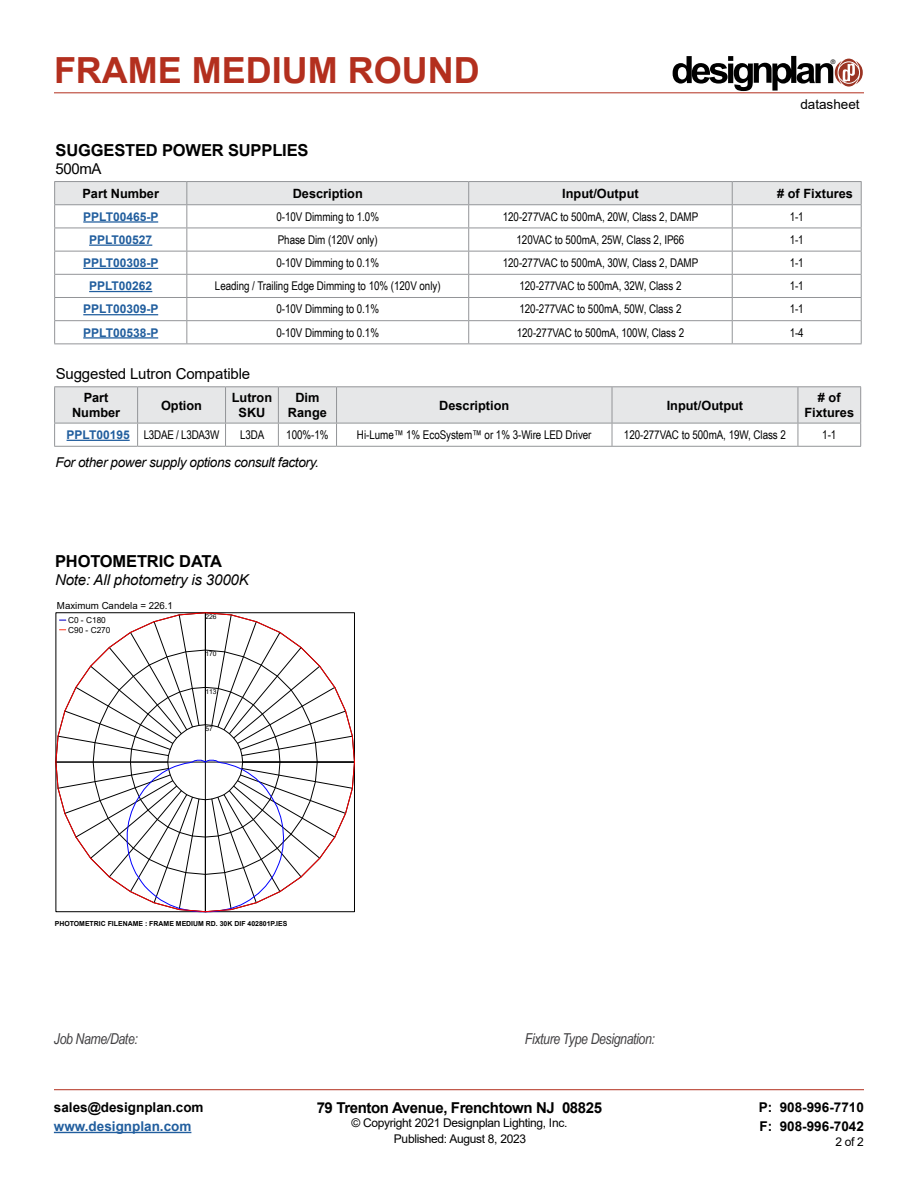
<style>
.page{position:relative;width:918px;height:1188px;background:#fff}
.page>*{position:absolute;margin:0;border:0;box-sizing:border-box;transform-origin:0 0}
.t1{font:700 36px "Arial";color:#b32f1e}
.t2{font:700 16.5px "Arial";letter-spacing:-.01em;color:#000}
.t3{font:italic 15px "Arial Narrow";letter-spacing:-.025em;color:#414042}
.t4{font:700 15px "Arial";letter-spacing:-.025em;color:#000}
.t5{font:15px "Arial";letter-spacing:-.01em;color:#000}
.t6{font:italic 15px "Arial";letter-spacing:-.01em;color:#000}
.t7{font:700 13.5px/19.5px "Arial";color:#000}
.t8{font:italic 13.5px "Arial";letter-spacing:-.025em;color:#000}
.t9{font:700 13.5px "Arial";color:#215e9e}
.t10{font:13.5px "Arial";color:#000}
.t11{font:700 12.75px/15px "Arial";color:#000;text-align:center}
.t12{font:12px "Arial Narrow";letter-spacing:-.005em;color:#000}
.t13{font:12px "Arial";letter-spacing:-.025em;color:#000}
.t14{font:700 12px "Arial";color:#215e9e}
.t15{font:9.75px "Arial";color:#000}
.t16{font:8.25px/9.3px "Arial";color:#000}
.t17{font:700 6.9px "Arial";color:#000}
.t18{font:6.75px "Arial";letter-spacing:.005em;color:#000}
.t19{font:6.3px "Helvetica";color:#000}
.s1{font-family:"Arial";font-weight:700;color:#215e9e}
</style>
<div class="page">
<hr style="left:54px;top:93px;width:810px;height:1px;background:#b32f1e">
<hr style="left:54px;top:1089px;width:810px;height:1px;background:#b32f1e">
<hr style="left:54px;top:1132px;width:137px;height:1px;background:#215e9e">
<svg style="left:673px;top:56px;width:190px;height:35px"></svg>
<hr style="left:54px;top:343px;width:133px;height:1px;background:#939598">
<hr style="left:187px;top:343px;width:282px;height:1px;background:#939598">
<hr style="left:469px;top:343px;width:263px;height:1px;background:#939598">
<hr style="left:54px;top:181px;width:133px;height:1px;background:#939598">
<hr style="left:187px;top:181px;width:282px;height:1px;background:#939598">
<hr style="left:469px;top:181px;width:263px;height:1px;background:#939598">
<hr style="left:732px;top:181px;width:130px;height:1px;background:#939598">
<svg style="left:54px;top:182px;width:808px;height:161px"></svg>
<hr style="left:732px;top:343px;width:130px;height:1px;background:#939598">
<hr style="left:83px;top:221px;width:75px;height:2px;background:#215e9e">
<hr style="left:89px;top:245px;width:63px;height:1px;background:#215e9e">
<hr style="left:83px;top:268px;width:75px;height:1px;background:#215e9e">
<hr style="left:89px;top:291px;width:63px;height:1px;background:#215e9e">
<hr style="left:83px;top:314px;width:75px;height:1px;background:#215e9e">
<hr style="left:83px;top:337px;width:75px;height:2px;background:#215e9e">
<hr style="left:54px;top:446px;width:84px;height:1px;background:#939598">
<hr style="left:138px;top:446px;width:88px;height:1px;background:#939598">
<hr style="left:226px;top:446px;width:52px;height:1px;background:#939598">
<hr style="left:278px;top:446px;width:59px;height:1px;background:#939598">
<hr style="left:337px;top:446px;width:275px;height:1px;background:#939598">
<hr style="left:612px;top:446px;width:186px;height:1px;background:#939598">
<hr style="left:798px;top:446px;width:63px;height:1px;background:#939598">
<svg style="left:54px;top:387px;width:807px;height:59px"></svg>
<hr style="left:54px;top:386px;width:84px;height:1px;background:#939598">
<hr style="left:54px;top:387px;width:1px;height:36px;background:#939598">
<hr style="left:138px;top:386px;width:88px;height:1px;background:#939598">
<hr style="left:226px;top:386px;width:52px;height:1px;background:#939598">
<hr style="left:278px;top:386px;width:59px;height:1px;background:#939598">
<hr style="left:337px;top:386px;width:275px;height:1px;background:#939598">
<hr style="left:612px;top:386px;width:186px;height:1px;background:#939598">
<hr style="left:798px;top:386px;width:63px;height:1px;background:#939598">
<hr style="left:860px;top:387px;width:1px;height:36px;background:#939598">
<hr style="left:67px;top:440px;width:63px;height:1px;background:#215e9e">
<svg style="left:58px;top:615px;width:297px;height:297px"></svg>
<h1 class="t1" style="left:54px;top:45px;width:427px">FRAME MEDIUM ROUND</h1>
<p class="t19" style="left:831px;top:58px;width:6px">®</p>
<h2 class="t2" style="left:56px;top:138px;width:254px">SUGGESTED POWER SUPPLIES</h2>
<p class="t5" style="left:56px;top:158px;width:48px">500mA</p>
<p class="t10" style="left:800px;top:95px;width:61px">datasheet</p>
<p class="t11" style="left:82px;top:186px;width:78px">Part Number</p>
<p class="t11" style="left:293px;top:186px;width:72px">Description</p>
<p class="t11" style="left:562px;top:186px;width:78px">Input/Output</p>
<p class="t11" style="left:777px;top:186px;width:77px"># of Fixtures</p>
<p class="t14" style="left:83px;top:208px;width:77px">PPLT00465-P</p>
<p class="t12" style="left:276px;top:208px;width:104px">0-10V Dimming to 1.0%</p>
<p class="t12" style="left:503px;top:208px;width:197px">120-277VAC to 500mA, 20W, Class 2, DAMP</p>
<p class="t12" style="left:790px;top:208px;width:16px">1-1</p>
<p class="t14" style="left:89px;top:231px;width:65px">PPLT00527</p>
<p class="t12" style="left:278px;top:231px;width:101px">Phase Dim (120V only)</p>
<p class="t12" style="left:517px;top:231px;width:169px">120VAC to 500mA, 25W, Class 2, IP66</p>
<p class="t12" style="left:790px;top:231px;width:16px">1-1</p>
<p class="t14" style="left:83px;top:254px;width:77px">PPLT00308-P</p>
<p class="t12" style="left:276px;top:254px;width:104px">0-10V Dimming to 0.1%</p>
<p class="t12" style="left:503px;top:254px;width:197px">120-277VAC to 500mA, 30W, Class 2, DAMP</p>
<p class="t12" style="left:790px;top:254px;width:16px">1-1</p>
<p class="t14" style="left:89px;top:278px;width:65px">PPLT00262</p>
<p class="t12" style="left:215px;top:277px;width:227px">Leading / Trailing Edge Dimming to 10% (120V only)</p>
<p class="t12" style="left:519px;top:277px;width:163px">120-277VAC to 500mA, 32W, Class 2</p>
<p class="t12" style="left:790px;top:277px;width:16px">1-1</p>
<p class="t14" style="left:83px;top:301px;width:77px">PPLT00309-P</p>
<p class="t12" style="left:276px;top:300px;width:104px">0-10V Dimming to 0.1%</p>
<p class="t12" style="left:519px;top:300px;width:163px">120-277VAC to 500mA, 50W, Class 2</p>
<p class="t12" style="left:790px;top:300px;width:16px">1-1</p>
<p class="t14" style="left:83px;top:324px;width:77px">PPLT00538-P</p>
<p class="t12" style="left:276px;top:324px;width:104px">0-10V Dimming to 0.1%</p>
<p class="t12" style="left:517px;top:324px;width:169px">120-277VAC to 500mA, 100W, Class 2</p>
<p class="t12" style="left:790px;top:324px;width:16px">1-4</p>
<p class="t5" style="left:56px;top:363px;width:196px">Suggested Lutron Compatible</p>
<p class="t11" style="left:72px;top:390px;width:50px">Part<br>Number</p>
<p class="t11" style="left:161px;top:398px;width:43px">Option</p>
<p class="t11" style="left:232px;top:390px;width:42px">Lutron<br>SKU</p>
<p class="t11" style="left:288px;top:390px;width:40px">Dim<br>Range</p>
<p class="t11" style="left:439px;top:398px;width:72px">Description</p>
<p class="t11" style="left:667px;top:398px;width:78px">Input/Output</p>
<p class="t11" style="left:805px;top:390px;width:51px"># of<br>Fixtures</p>
<p class="t12" style="left:67px;top:426px;width:154px"><span class="s1">PPLT00195</span> L3DAE / L3DA3W</p>
<p class="t12" style="left:240px;top:426px;width:26px">L3DA</p>
<p class="t12" style="left:286px;top:426px;width:44px">100%-1%</p>
<p class="t12" style="left:357px;top:426px;width:236px">Hi-Lume™ 1% EcoSystem™ or 1% 3-Wire LED Driver</p>
<p class="t12" style="left:624px;top:426px;width:163px">120-277VAC to 500mA, 19W, Class 2</p>
<p class="t12" style="left:822px;top:426px;width:16px">1-1</p>
<p class="t8" style="left:56px;top:454px;width:265px">For other power supply options consult factory.</p>
<h2 class="t2" style="left:55px;top:549px;width:169px">PHOTOMETRIC DATA</h2>
<p class="t6" style="left:55px;top:570px;width:195px">Note: All photometry is 3000K</p>
<p class="t15" style="left:57px;top:599px;width:118px">Maximum Candela = 226.1</p>
<p class="t16" style="left:68px;top:616px;width:44px">C0 - C180<br>C90 - C270</p>
<p class="t18" style="left:205px;top:612px;width:13px">226</p>
<p class="t18" style="left:205px;top:649px;width:13px">170</p>
<p class="t18" style="left:205px;top:686px;width:13px">113</p>
<p class="t18" style="left:205px;top:724px;width:9px">57</p>
<p class="t17" style="left:55px;top:918px;width:234px">PHOTOMETRIC FILENAME : FRAME MEDIUM RD. 30K DIF 402801P.IES</p>
<p class="t3" style="left:54px;top:1028px;width:85px">Job Name/Date:</p>
<p class="t3" style="left:525px;top:1029px;width:132px">Fixture Type Designation:</p>
<p class="t7" style="left:54px;top:1097px;width:151px">sales@designplan.com</p>
<p class="t9" style="left:54px;top:1117px;width:139px">www.designplan.com</p>
<p class="t4" style="left:317px;top:1097px;width:287px">79 Trenton Avenue, Frenchtown NJ 08825</p>
<p class="t13" style="left:351px;top:1115px;width:217px">© Copyright 2021 Designplan Lighting, Inc.</p>
<p class="t7" style="left:759px;top:1097px;width:107px">P: 908-996-7710<br>F: 908-996-7042</p>
<p class="t13" style="left:394px;top:1130px;width:134px">Published: August 8, 2023</p>
<p class="t13" style="left:835px;top:1133px;width:30px">2 of 2</p>
</div>
